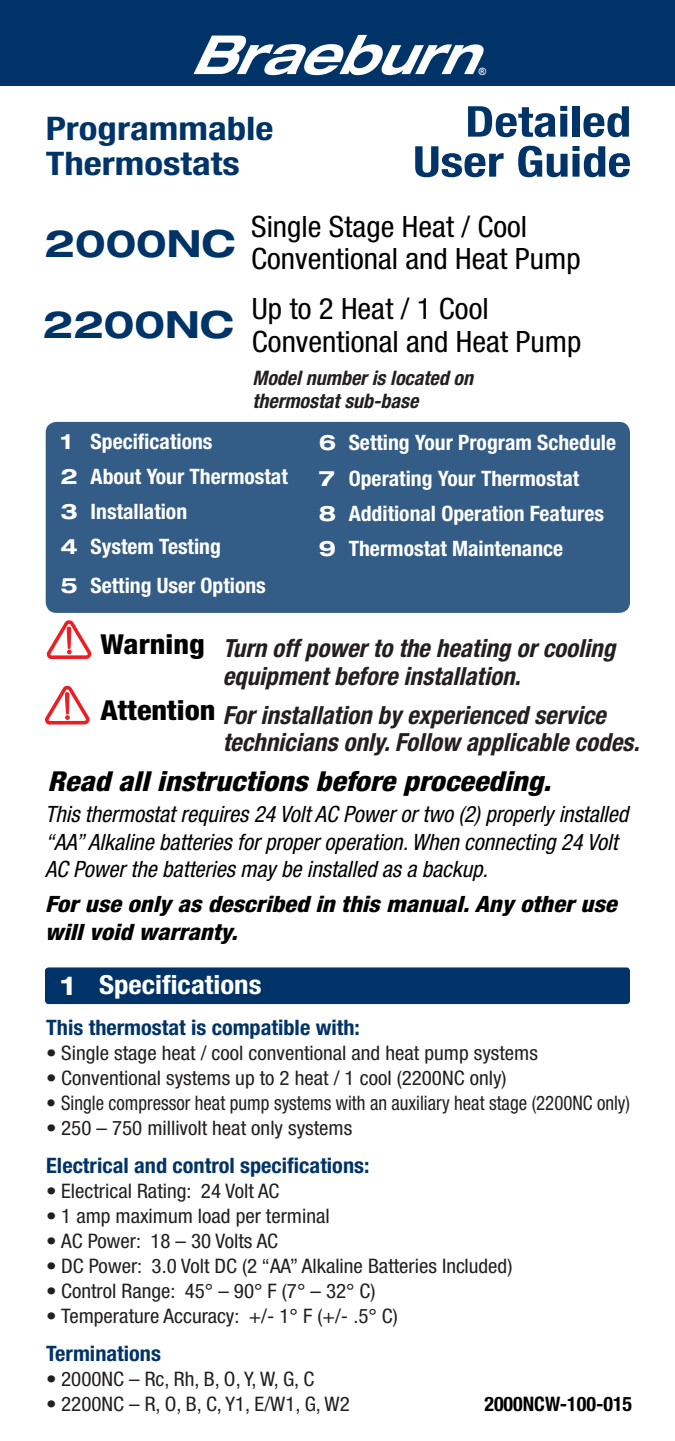
<style>
.page{position:relative;width:675px;height:1441px;background:#fff}
.page>*{position:absolute;margin:0;border:0;box-sizing:border-box;transform-origin:0 0}
.t1{font:700 condensed 42.5px/40px "Helvetica Neue LT Std";color:#003468;text-align:right;scale:1.2 1}
.t2{font:700 expanded 37.5px "Helvetica Neue LT Std";color:#003468}
.t3{font:700 condensed 32.5px/35px "Helvetica Neue LT Std";color:#003468;scale:1.2 1}
.t4{font:condensed 29.5px/33px "Helvetica Neue LT Std";color:#000;scale:1.05 1}
.t5{font:italic 800 condensed 27.5px "Helvetica Neue LT Std";color:#000;scale:1.1 1}
.t6{font:700 condensed 26.25px "Helvetica Neue LT Std";color:#fff;scale:1.1 1}
.t7{font:italic 700 condensed 25px/27.5px "Helvetica Neue LT Std";color:#231f20}
.t8{font:italic condensed 22.5px/27.5px "Helvetica Neue LT Std";color:#000}
.t9{font:italic 800 condensed 22.5px/27.5px "Helvetica Neue LT Std";color:#000;scale:1.1 1}
.t10{font:700 condensed 21.25px/35px "Helvetica Neue LT Std";color:#fff}
.t11{font:700 condensed 21.25px "Helvetica Neue LT Std";color:#003468;scale:1.05 1}
.t12{font:condensed 20px "Helvetica Neue LT Std";color:#231f20;scale:1.05 1}
.t13{font:condensed 20px "Helvetica Neue LT Std";color:#231f20}
.t14{font:italic 700 condensed 20px/22.5px "Helvetica Neue LT Std";color:#231f20}
.t15{font:700 condensed 20px "Helvetica Neue LT Std";color:#000}
.t16{font:700 10px "Arial";color:#fff}
.s1{font-stretch:expanded}
.s2{font-weight:800;font-style:normal;font-size:27.5px;color:#000}
</style>
<div class="page">
<div style="left:0;top:0;width:675px;height:85px;background:#003468"></div>
<div style="left:46px;top:422px;width:584px;height:191px;background:#335c86;border-radius:11px"></div>
<svg style="left:194px;top:35px;width:290px;height:40px"></svg>
<div style="left:45px;top:967px;width:585px;height:36px;background:#003468;border-radius:4px"></div>
<svg style="left:46px;top:612px;width:47px;height:47px"></svg>
<svg style="left:45px;top:685px;width:45px;height:40px"></svg>
<p class="t16" style="left:479px;top:64px;width:9px">®</p>
<h3 class="t3" style="left:46px;top:111px;width:191px">Programmable<br>Thermostats</h3>
<h1 class="t1" style="left:413px;top:101px;width:183px">Detailed<br>User Guide</h1>
<h2 class="t2" style="left:44px;top:220px;width:193px">2000NC</h2>
<h2 class="t2" style="left:43px;top:301px;width:193px">2200NC</h2>
<h3 class="t4" style="left:251px;top:209px;width:315px">Single Stage Heat / Cool<br>Conventional and Heat Pump</h3>
<h3 class="t4" style="left:252px;top:292px;width:315px">Up to 2 Heat / 1 Cool<br>Conventional and Heat Pump</h3>
<p class="t14" style="left:253px;top:367px;width:222px">Model number is located on thermostat sub-base</p>
<p class="t10" style="left:61px;top:423px;width:229px"><span class="s1">1</span> Specifications<br><span class="s1">2</span> About Your Thermostat<br><span class="s1">3</span> Installation<br><span class="s1">4</span> System Testing</p>
<p class="t10" style="left:61px;top:567px;width:207px"><span class="s1">5</span> Setting User Options</p>
<p class="t10" style="left:319px;top:425px;width:299px"><span class="s1">6</span> Setting Your Program Schedule<br><span class="s1">7</span> Operating Your Thermostat<br><span class="s1">8</span> Additional Operation Features<br><span class="s1">9</span> Thermostat Maintenance</p>
<p class="t7" style="left:223px;top:634px;width:394px;text-indent:-122px"><span class="s2">Warning</span> Turn off power to the heating or cooling equipment before installation.</p>
<p class="t7" style="left:223px;top:701px;width:418px;text-indent:-122px"><span class="s2">Attention</span> For installation by experienced service technicians only. Follow applicable codes.</p>
<h3 class="t5" style="left:48px;top:764px;width:459px">Read all instructions before proceeding.</h3>
<p class="t8" style="left:45px;top:801px;width:585px">This thermostat requires 24 Volt AC Power or two (2) properly installed “AA” Alkaline batteries for proper operation. When connecting 24 Volt<br>AC Power the batteries may be installed as a backup.</p>
<p class="t9" style="left:45px;top:890px;width:521px">For use only as described in this manual. Any other use will void warranty.</p>
<h3 class="t6" style="left:61px;top:968px;width:184px"><span class="s1">1</span> Specifications</h3>
<p class="t11" style="left:46px;top:1014px;width:300px">This thermostat is compatible with:</p>
<p class="t12" style="left:46px;top:1041px;width:470px">• Single stage heat / cool conventional and heat pump systems</p>
<p class="t12" style="left:46px;top:1066px;width:440px">• Conventional systems up to 2 heat / 1 cool (2200NC only)</p>
<p class="t13" style="left:46px;top:1091px;width:585px">• Single compressor heat pump systems with an auxiliary heat stage (2200NC only)</p>
<p class="t12" style="left:46px;top:1116px;width:293px">• 250 – 750 millivolt heat only systems</p>
<p class="t11" style="left:46px;top:1152px;width:309px">Electrical and control specifications:</p>
<p class="t12" style="left:46px;top:1178px;width:224px">• Electrical Rating: 24 Volt AC</p>
<p class="t12" style="left:46px;top:1203px;width:271px">• 1 amp maximum load per terminal</p>
<p class="t12" style="left:46px;top:1228px;width:222px">• AC Power: 18 – 30 Volts AC</p>
<p class="t12" style="left:46px;top:1253px;width:445px">• DC Power: 3.0 Volt DC (2 “AA” Alkaline Batteries Included)</p>
<p class="t12" style="left:46px;top:1278px;width:315px">• Control Range: 45° – 90° F (7° – 32° C)</p>
<p class="t12" style="left:46px;top:1303px;width:336px">• Temperature Accuracy: +/- 1° F (+/- .5° C)</p>
<p class="t11" style="left:46px;top:1339px;width:111px">Terminations</p>
<p class="t12" style="left:46px;top:1366px;width:257px">• 2000NC – Rc, Rh, B, O, Y, W, G, C</p>
<p class="t12" style="left:46px;top:1391px;width:291px">• 2200NC – R, O, B, C, Y1, E/W1, G, W2</p>
<p class="t15" style="left:484px;top:1390px;width:149px">2000NCW-100-015</p>
</div>
